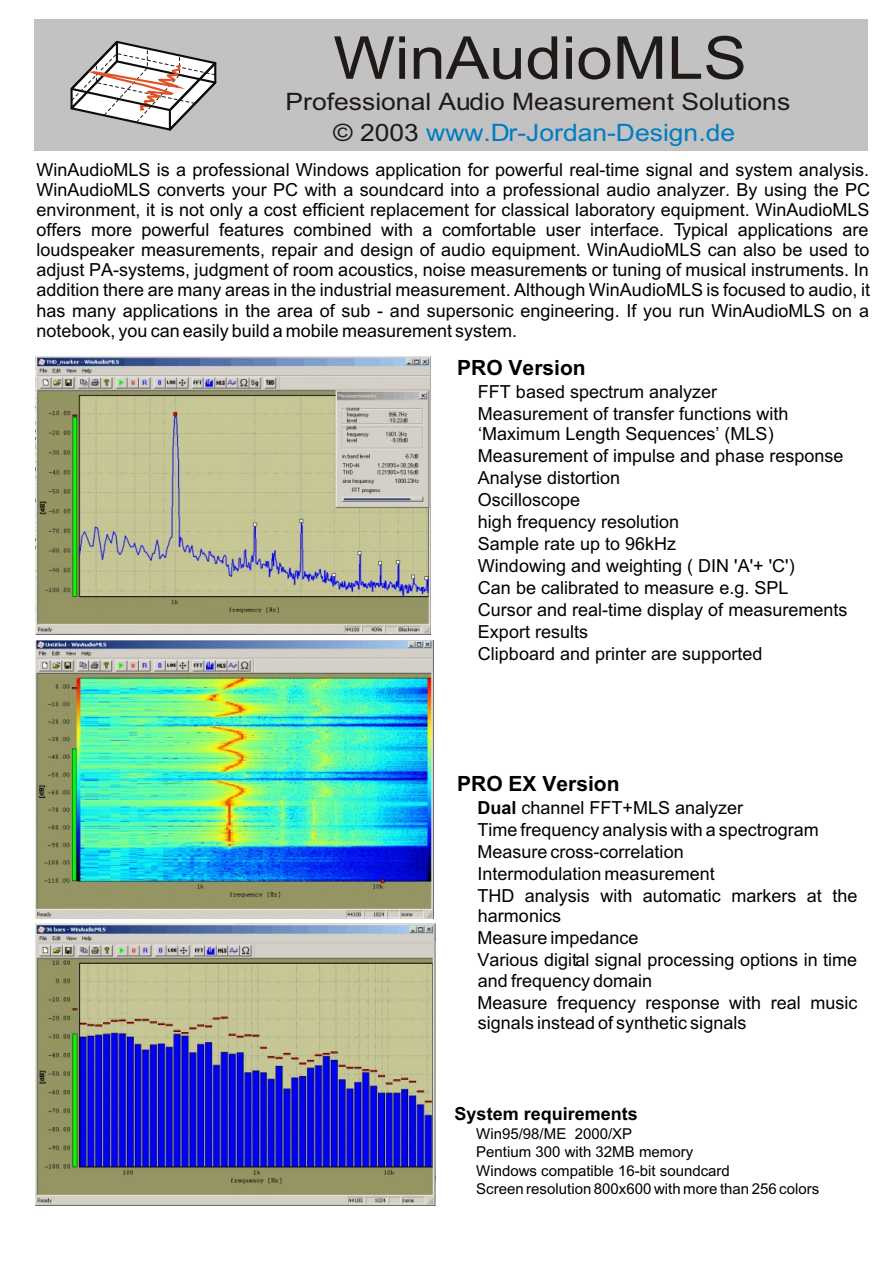
<style>
.page{position:relative;width:894px;height:1263px;background:#fff}
.page>*{position:absolute;margin:0;border:0;box-sizing:border-box;transform-origin:0 0}
.t1{font:59.25px "Arial";color:#1f1a17;scale:1.1 1}
.t2{font:24px/31.2px "Arial";color:#1f1a17;text-align:center;scale:1.1 1}
.t3{font:700 21px "Arial";color:#000}
.t4{font:18px/22px "Arial";color:#000}
.t5{font:700 18px "Arial";color:#000}
.t6{font:15px/18.3px "Arial";color:#000}
.s1{color:#007dc2}
.s2{font-weight:700}
</style>
<div class="page">
<div style="left:34px;top:20px;width:834px;height:131px;background:#c2c2c2"></div>
<svg style="left:70px;top:41px;width:147px;height:90px"></svg>
<img style="left:35px;top:356px;width:396px;height:279px">
<img style="left:35px;top:640px;width:398px;height:278px">
<img style="left:35px;top:923px;width:401px;height:283px">
<h1 class="t1" style="left:333px;top:36px;width:377px">WinAudioMLS</h1>
<h2 class="t2" style="left:286px;top:88px;width:460px">Professional Audio Measurement Solutions © 2003 <span class="s1">www.Dr-Jordan-Design.de</span></h2>
<p class="t4" style="left:36px;top:161px;width:835px;line-height:20.1px;text-align:justify">WinAudioMLS is a professional Windows application for powerful real-time signal and system analysis.<br>WinAudioMLS converts your PC with a soundcard into a professional audio analyzer. By using the PC environment, it is not only a cost efficient replacement for classical laboratory equipment. WinAudioMLS offers more powerful features combined with a comfortable user interface. Typical applications are loudspeaker measurements, repair and design of audio equipment. WinAudioMLS can also be used to adjust PA-systems, judgment of room acoustics, noise measurements or tuning of musical instruments. In addition there are many areas in the industrial measurement. Although WinAudioMLS is focused to audio, it has many applications in the area of sub - and supersonic engineering. If you run WinAudioMLS on a notebook, you can easily build a mobile measurement system.</p>
<p class="t3" style="left:457px;top:360px;width:130px">PRO Version</p>
<p class="t4" style="left:478px;top:382px;width:312px">FFT based spectrum analyzer<br>Measurement of transfer functions with</p>
<p class="t4" style="left:478px;top:424px;width:371px">‘Maximum Length Sequences’ (MLS)<br>Measurement of impulse and phase response<br>Analyse distortion<br>Oscilloscope<br>high frequency resolution<br>Sample rate up to 96kHz<br>Windowing and weighting ( DIN 'A'+ 'C')<br>Can be calibrated to measure e.g. SPL<br>Cursor and real-time display of measurements<br>Export results<br>Clipboard and printer are supported</p>
<p class="t3" style="left:457px;top:776px;width:164px">PRO EX Version</p>
<p class="t4" style="left:477px;top:798px;width:381px"><span class="s2">Dual</span> channel FFT+MLS analyzer<br>Time frequency analysis with a spectrogram Measure cross-correlation<br>Intermodulation measurement<br>THD analysis with automatic markers at the</p>
<p class="t4" style="left:477px;top:907px;width:381px">harmonics<br>Measure impedance<br>Various digital signal processing options in time</p>
<p class="t4" style="left:477px;top:971px;width:381px">and frequency domain<br>Measure frequency response with real music</p>
<p class="t4" style="left:478px;top:1013px;width:270px">signals instead of synthetic signals</p>
<p class="t5" style="left:455px;top:1107px;width:185px">System requirements</p>
<p class="t6" style="left:476px;top:1126px;width:345px">Win95/98/ME 2000/XP<br>Pentium 300 with 32MB memory<br>Windows compatible 16-bit soundcard<br>Screen resolution 800x600 with more than 256 colors</p>
</div>
